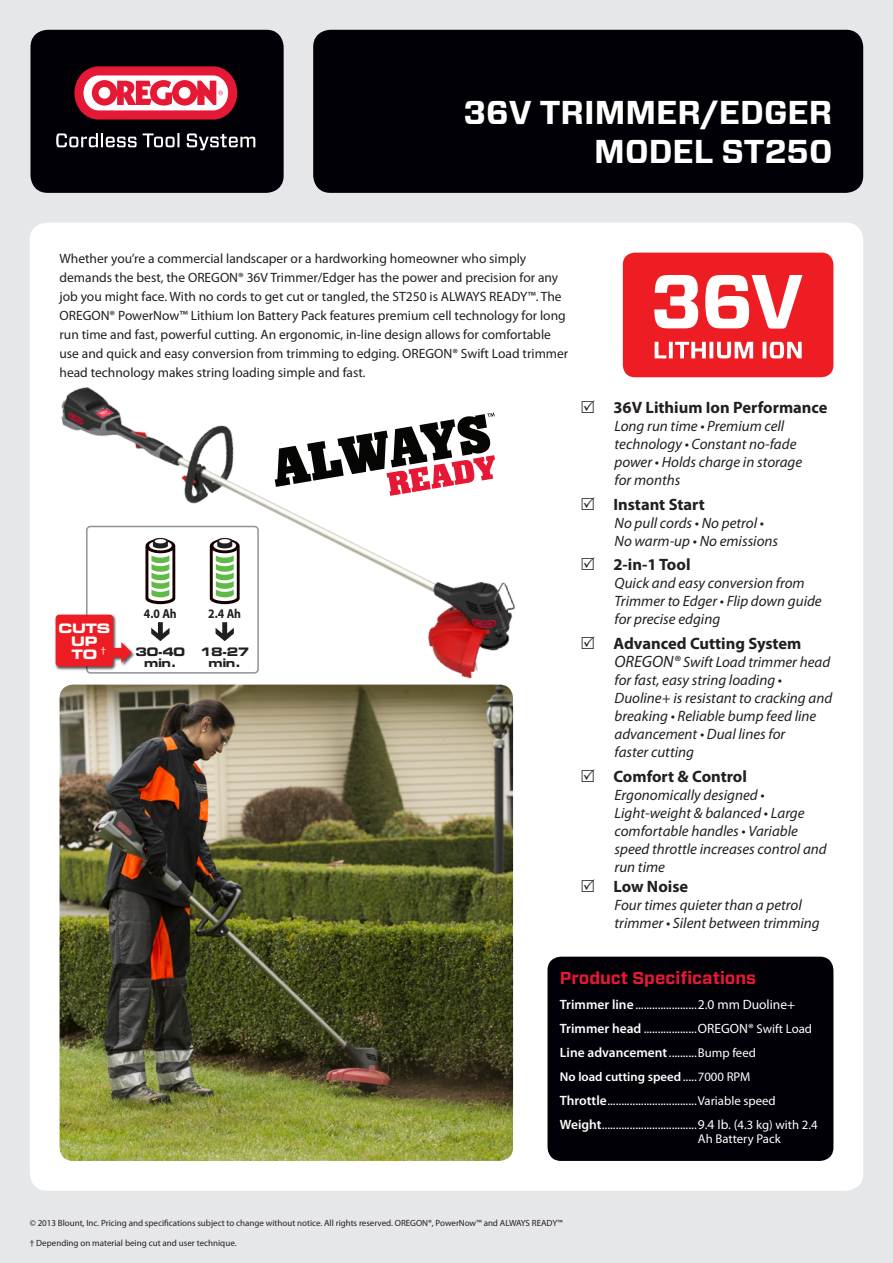
<style>
.page{position:relative;width:893px;height:1263px;background:#e6e7e9}
.page>*{position:absolute;margin:0;border:0;box-sizing:border-box;transform-origin:0 0}
.Body{font:700 76.2px "Vitesse Sans";color:#fff}
.t1{font:700 33px/39px "Vitesse Sans";color:#fff;text-align:right}
.t2{font:700 17.25px "Vitesse Sans";color:#e51836}
.t3{font:700 16.5px "Myriad Pro";color:#231f20}
.t4{font:italic 15px/18px "Myriad Pro";color:#231f20}
.Answer{font:13.5px/19.2px "Myriad Pro";color:#231f20}
.t5{font:600 13.5px "Myriad Pro";color:#fff}
.t6{font:13.5px "Myriad Pro";color:#fff}
.t7{font:700 13.05px "Myriad Pro";color:#231f20;scale:.9 1}
.t8{font:13.05px/13px "Eurostile Bold Extended Two";letter-spacing:-.02em;color:#fff;text-align:center}
.t9{font:12.75px/13.5px "Myriad Pro";color:#fff}
.t10{font:600 12.75px "Myriad Pro";color:#fff}
.t11{font:11.7px/10.4px "Eurostile Bold Extended Two";letter-spacing:-.04em;color:#231f20;text-align:center}
.Answer-2{font:10.5px "Myriad Pro";color:#fff}
.t12{font:9px "Myriad Pro";letter-spacing:-.005em;color:#231f20}
.s1{font-size:16.5px}
.s2{font-size:13.5px}
</style>
<div class="page">
<div style="left:30px;top:223px;width:833px;height:968px;background:#fff;border-radius:17px"></div>
<div style="left:313px;top:30px;width:550px;height:163px;background:#000006;border-radius:17px"></div>
<div style="left:31px;top:30px;width:253px;height:163px;background:#000006;border-radius:17px"></div>
<svg style="left:56px;top:133px;width:199px;height:17px"></svg>
<svg style="left:74px;top:66px;width:163px;height:54px;background:#da5b6e"></svg>
<div style="left:623px;top:253px;width:210px;height:124px;background:#ee1d23;border-radius:12px"></div>
<svg style="left:655px;top:342px;width:147px;height:16px"></svg>
<div style="left:547px;top:957px;width:286px;height:204px;background:#000006;border-radius:14px"></div>
<img style="left:60px;top:690px;width:453px;height:471px">
<img style="left:61px;top:387px;width:454px;height:303px">
<svg style="left:275px;top:413px;width:220px;height:83px"></svg>
<div style="left:87px;top:526px;width:171px;height:147px;background:#fff;border-radius:4px"></div>
<div style="left:86px;top:526px;width:173px;height:148px;border:2px solid #939598;border-radius:4px"></div>
<svg style="left:151px;top:622px;width:19px;height:19px"></svg>
<svg style="left:216px;top:622px;width:18px;height:19px"></svg>
<img style="left:55px;top:613px;width:80px;height:58px">
<svg style="left:56px;top:615px;width:76px;height:51px;background:#ec4549"></svg>
<svg style="left:145px;top:538px;width:30px;height:66px"></svg>
<svg style="left:210px;top:538px;width:30px;height:66px"></svg>
<p class="t1" style="left:463px;top:93px;width:371px">36V TRIMMER/EDGER<br>MODEL ST250</p>
<p class="Answer" style="left:60px;top:249px;width:510px">Whether you’re a commercial landscaper or a hardworking homeowner who simply demands the best, the OREGON® 36V Trimmer/Edger has the power and precision for any job you might face. With no cords to get cut or tangled, the ST250 is ALWAYS READY™. The OREGON® PowerNow™ Lithium Ion Battery Pack features premium cell technology for long run time and fast, powerful cutting. An ergonomic, in-line design allows for comfortable use and quick and easy conversion from trimming to edging. OREGON® Swift Load trimmer head technology makes string loading simple and fast.</p>
<p class="t8" style="left:58px;top:622px;width:53px">CUTS<br>UP<br>TO</p>
<p class="Answer-2" style="left:101px;top:645px;width:7px">†</p>
<p class="t7" style="left:144px;top:605px;width:38px">4.0 Ah</p>
<p class="t7" style="left:208px;top:605px;width:38px">2.4 Ah</p>
<p class="t11" style="left:136px;top:647px;width:51px">30-40 min.</p>
<p class="t11" style="left:200px;top:647px;width:51px">18-27 min.</p>
<p class="Body" style="left:650px;top:251px;width:155px">36V</p>
<p class="t3" style="left:613px;top:398px;width:216px">36V Lithium Ion Performance</p>
<p class="t4" style="left:615px;top:417px;width:189px">Long run time • Premium cell technology • Constant no-fade power • Holds charge in storage for months</p>
<p class="t3" style="left:613px;top:495px;width:93px">Instant Start</p>
<p class="t4" style="left:615px;top:514px;width:165px">No pull cords • No petrol •<br>No warm-up • No emissions</p>
<p class="t3" style="left:613px;top:555px;width:79px">2-in-1 Tool</p>
<p class="t4" style="left:615px;top:575px;width:209px">Quick and easy conversion from<br>Trimmer to Edger • Flip down guide for precise edging</p>
<p class="t3" style="left:613px;top:634px;width:190px">Advanced Cutting System</p>
<p class="t4" style="left:615px;top:653px;width:219px"><span class="s1">OREGON®</span> Swift Load trimmer head for fast, easy string loading •<br>Duoline+ is resistant to cracking and breaking • Reliable bump feed line advancement • Dual lines for<br>faster cutting</p>
<p class="t3" style="left:613px;top:767px;width:135px">Comfort &amp; Control</p>
<p class="t4" style="left:615px;top:786px;width:214px">Ergonomically designed •<br>Light-weight &amp; balanced • Large comfortable handles • Variable speed throttle increases control and run time</p>
<p class="t3" style="left:613px;top:877px;width:76px">Low Noise</p>
<p class="t4" style="left:615px;top:896px;width:207px">Four times quieter than a petrol trimmer • Silent between trimming</p>
<p class="t2" style="left:560px;top:967px;width:198px">Product Specifications</p>
<p class="t5" style="left:560px;top:997px;width:75px">Trimmer line</p>
<p class="t6" style="left:698px;top:997px;width:99px">2.0 mm Duoline+</p>
<p class="t5" style="left:560px;top:1021px;width:83px">Trimmer head</p>
<p class="t9" style="left:698px;top:1022px;width:116px"><span class="s2">OREGON®</span> Swift Load</p>
<p class="t5" style="left:560px;top:1045px;width:109px">Line advancement</p>
<p class="t9" style="left:698px;top:1046px;width:60px">Bump feed</p>
<p class="t10" style="left:560px;top:1070px;width:123px">No load cutting speed</p>
<p class="t9" style="left:698px;top:1070px;width:54px">7000 RPM</p>
<p class="t5" style="left:560px;top:1093px;width:48px">Throttle</p>
<p class="t9" style="left:698px;top:1094px;width:79px">Variable speed</p>
<p class="t5" style="left:560px;top:1117px;width:43px">Weight</p>
<p class="t9" style="left:698px;top:1118px;width:121px"><span class="s2">9.4 Ib. (</span>4.3 kg) with 2.4<br>Ah Battery Pack</p>
<p class="t12" style="left:30px;top:1218px;width:534px">© 2013 Blount, Inc. Pricing and specifications subject to change without notice. All rights reserved. OREGON®, PowerNow™ and ALWAYS READY™</p>
<p class="t12" style="left:30px;top:1238px;width:208px">† Depending on material being cut and user technique.</p>
</div>
